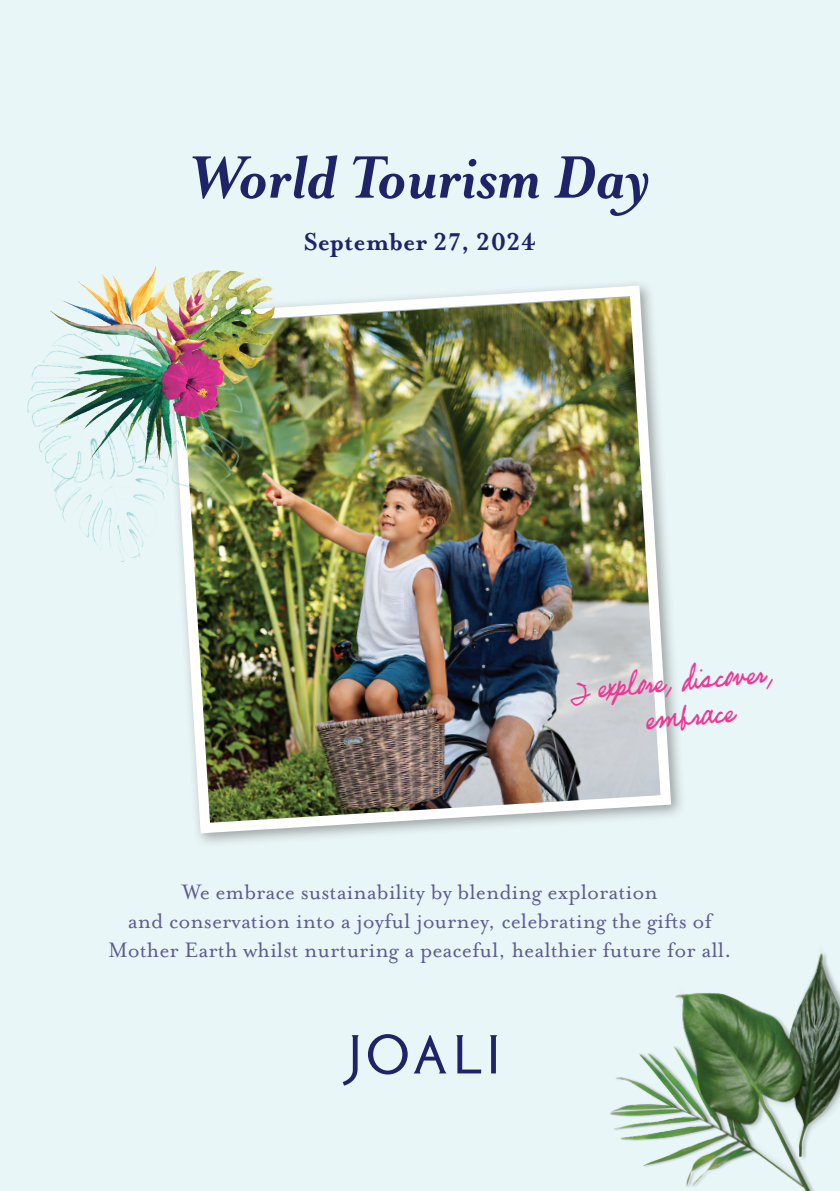
<style>
.page{position:relative;width:840px;height:1191px;background:#fff}
.page>*{position:absolute;margin:0;border:0;box-sizing:border-box;transform-origin:0 0}
.t1{font:italic 700 68.8px "Mrs Eaves OT";color:#1f2468}
.t2{font:italic 34.2px/36px "Mariette";color:#ed3896}
.t3{font:700 28px "Mrs Eaves OT";color:#1f2468}
.t4{font:24px/28.8px "Mrs Eaves OT";color:#5e5d91;text-align:center}
</style>
<div class="page">
<div style="left:0;top:0;width:839px;height:1191px;background:#e9f6f7"></div>
<svg style="left:342px;top:1034px;width:155px;height:51px"></svg>
<img style="left:185px;top:284px;width:491px;height:554px">
<img style="left:610px;top:953px;width:229px;height:238px">
<img style="left:27px;top:284px;width:274px;height:350px">
<img style="left:43px;top:266px;width:238px;height:209px">
<h1 class="t1" style="left:189px;top:140px;width:462px">World Tourism Day</h1>
<p class="t3" style="left:303px;top:226px;width:234px">September 27, 2024</p>
<h2 class="t2" style="left:639px;top:663px;width:135px;text-indent:-72px;rotate:-5deg">I explore, discover, embrace</h2>
<p class="t4" style="left:108px;top:878px;width:624px">We embrace sustainability by blending exploration<br>and conservation into a joyful journey, celebrating the gifts of<br>Mother Earth whilst nurturing a peaceful, healthier future for all.</p>
</div>
